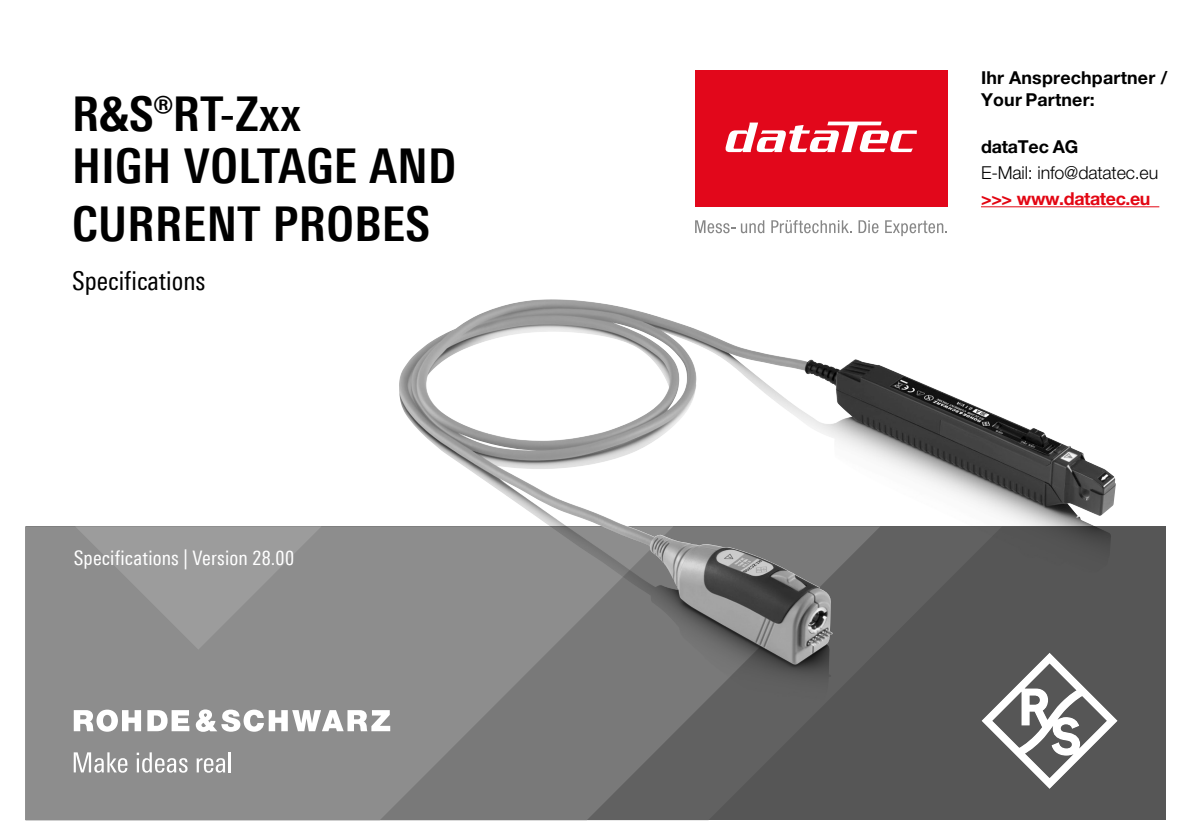
<style>
.page{position:relative;width:1191px;height:840px;background:#fff}
.page>*{position:absolute;margin:0;border:0;box-sizing:border-box;transform-origin:0 0}
.Teaser{font:700 condensed 48px/52.8px "Linotype Universfor RS";letter-spacing:.01em;color:#000}
.Teaser-2{font:condensed 26px "Linotype Universfor RS";color:#000}
.t1{font:condensed 20px "Linotype Universfor RS";letter-spacing:.01em;color:#fff}
.t2{font:700 17.8px/22.2px "Helvetica Neue LT Pro";letter-spacing:.01em;color:#000}
.t3{font:300 17.8px "Helvetica Neue LT Pro";letter-spacing:-.01em;color:#000}
.t4{font:700 17.8px "Helvetica Neue LT Pro";letter-spacing:-.02em;color:#e30613}
.t5{font:700 17.8px "Helvetica Neue LT Pro";letter-spacing:-.01em;color:#000}
</style>
<div class="page">
<div style="left:26px;top:526px;width:1139px;height:293px;background:#565656"></div>
<svg style="left:673px;top:708px;width:146px;height:111px;fill:#616161"></svg>
<svg style="left:26px;top:526px;width:647px;height:293px;background:#868686"></svg>
<svg style="left:75px;top:526px;width:246px;height:123px;background:#949494"></svg>
<svg style="left:981px;top:708px;width:136px;height:80px"></svg>
<svg style="left:74px;top:709px;width:316px;height:22px;background:#ccc"></svg>
<svg style="left:74px;top:752px;width:53px;height:20px"></svg>
<svg style="left:137px;top:752px;width:50px;height:20px"></svg>
<svg style="left:197px;top:757px;width:28px;height:15px"></svg>
<hr style="left:229px;top:752px;width:2px;height:20px;background:#fff">
<img style="left:397px;top:359px;width:714px;height:349px">
<img style="left:398px;top:299px;width:434px;height:365px">
<hr style="left:981px;top:206px;width:178px;height:1px;background:#e30613">
<div style="left:695px;top:71px;width:252px;height:136px;background:#e2071b"></div>
<svg style="left:695px;top:220px;width:40px;height:13px"></svg>
<svg style="left:741px;top:220px;width:23px;height:13px"></svg>
<svg style="left:771px;top:220px;width:80px;height:13px"></svg>
<svg style="left:858px;top:220px;width:20px;height:13px"></svg>
<svg style="left:885px;top:220px;width:62px;height:16px"></svg>
<svg style="left:725px;top:121px;width:192px;height:31px"></svg>
<p class="Teaser" style="left:72px;top:87px;width:386px">R&amp;S®RT-Zxx<br>HIGH VOLTAGE AND</p>
<p class="Teaser" style="left:72px;top:197px;width:359px">CURRENT PROBES</p>
<p class="Teaser-2" style="left:72px;top:266px;width:135px">Specifications</p>
<p class="t1" style="left:74px;top:545px;width:222px">Specifications | Version 28.00</p>
<p class="t2" style="left:981px;top:66px;width:188px">Ihr Ansprechpartner /<br>Your Partner:</p>
<p class="t5" style="left:981px;top:136px;width:99px">dataTec AG</p>
<p class="t3" style="left:981px;top:162px;width:179px">E-Mail: info@datatec.eu</p>
<p class="t4" style="left:981px;top:187px;width:171px">&gt;&gt;&gt; www.datatec.eu</p>
</div>
